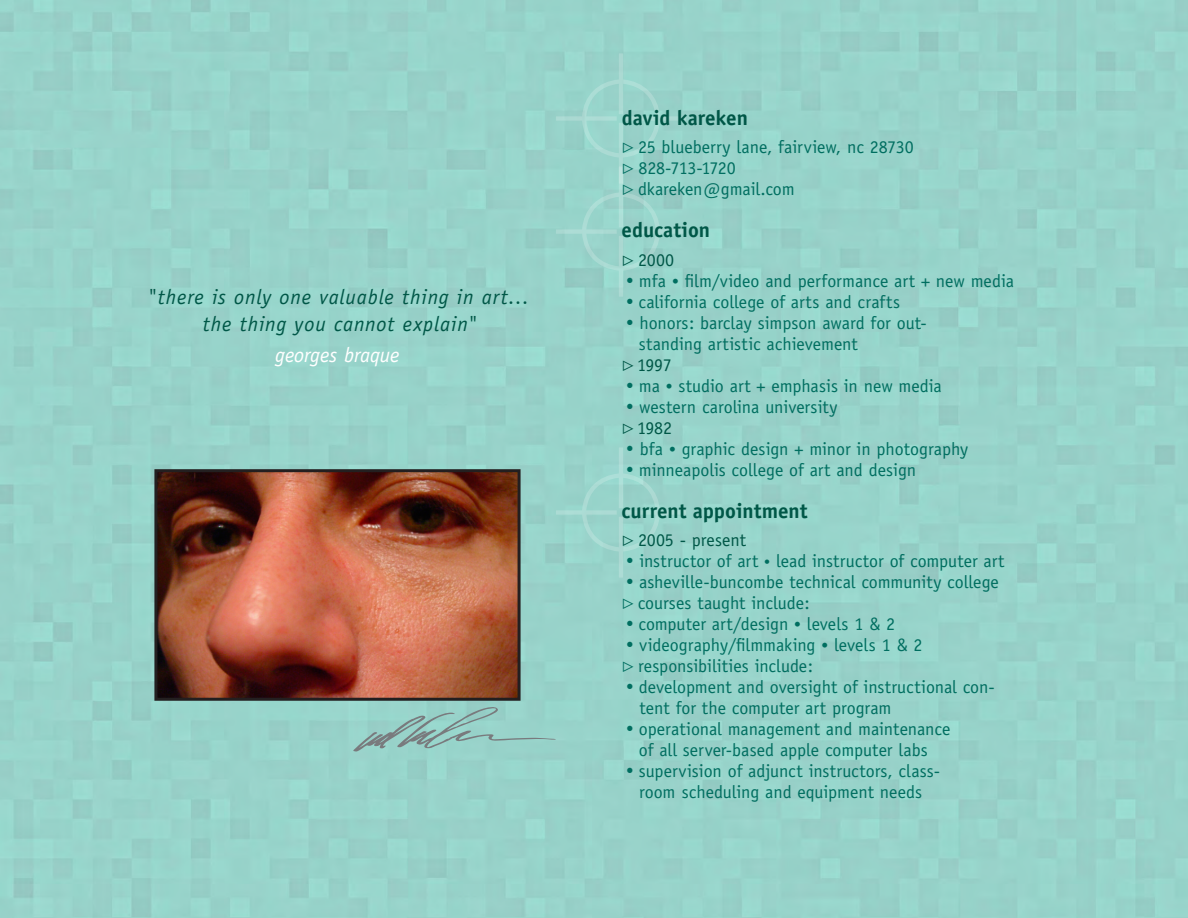
<style>
.page{position:relative;width:1188px;height:918px;background:#fff}
.page>*{position:absolute;margin:0;border:0;box-sizing:border-box;transform-origin:0 0}
.t1{font:italic 21px/27px "Officina Sans";letter-spacing:.04em;color:#005747;text-align:center}
.t2{font:700 21px "Officina Sans";color:#005747}
.t3{font:italic 21px "Officina Sans";letter-spacing:-.005em;color:#fff}
.t4{font:18px/21px "Officina Sans";letter-spacing:-.005em;color:#006e60}
.t5{font:18px "Officina Sans";letter-spacing:-.005em;color:#005747}
.s1{font-family:"Lucida Sans Unicode"}
.s2{font-size:13.5px}
.s3{font-size:12px}
</style>
<div class="page">
<img style="left:153px;top:468px;width:369px;height:234px">
<svg style="left:353px;top:705px;width:203px;height:47px"></svg>
<svg style="left:556px;top:53px;width:130px;height:251px"></svg>
<svg style="left:627px;top:319px;width:6px;height:6px"></svg>
<svg style="left:627px;top:382px;width:6px;height:6px"></svg>
<svg style="left:627px;top:403px;width:6px;height:6px"></svg>
<svg style="left:556px;top:445px;width:130px;height:139px"></svg>
<svg style="left:627px;top:621px;width:6px;height:5px"></svg>
<svg style="left:627px;top:642px;width:6px;height:5px"></svg>
<svg style="left:627px;top:684px;width:6px;height:5px"></svg>
<svg style="left:627px;top:726px;width:6px;height:5px"></svg>
<svg style="left:627px;top:768px;width:6px;height:5px"></svg>
<p class="t1" style="left:147px;top:283px;width:384px">"there is only one valuable thing in art… the thing you cannot explain"</p>
<p class="t3" style="left:275px;top:343px;width:126px">georges braque</p>
<p class="t2" style="left:622px;top:104px;width:128px">david kareken</p>
<p class="t4" style="left:621px;top:136px;width:294px"><span class="s1">▷</span>25 blueberry lane, fairview, nc 28730 <span class="s1">▷</span> 828-713-1720 <span class="s1">▷</span>dkareken@gmail.com</p>
<p class="t2" style="left:622px;top:217px;width:90px">education</p>
<p class="t5" style="left:621px;top:249px;width:55px"><span class="s1">▷</span>2000</p>
<p class="t4" style="left:639px;top:270px;width:377px">mfa <span class="s2">•</span> film/video and performance art + new media</p>
<p class="t4" style="left:639px;top:291px;width:263px">california college of arts and crafts</p>
<p class="t4" style="left:640px;top:312px;width:289px">honors: barclay simpson award for out-</p>
<p class="t4" style="left:639px;top:333px;width:220px">standing artistic achievement</p>
<p class="t5" style="left:621px;top:354px;width:52px"><span class="s1">▷</span>1997</p>
<p class="t4" style="left:639px;top:375px;width:304px">ma <span class="s2">•</span> studio art + emphasis in new media</p>
<p class="t4" style="left:639px;top:396px;width:200px">western carolina university</p>
<p class="t5" style="left:621px;top:417px;width:52px"><span class="s1">▷</span>1982</p>
<p class="t4" style="left:640px;top:438px;width:330px">bfa <span class="s2">•</span> graphic design + minor in photography</p>
<p class="t4" style="left:639px;top:459px;width:279px">minneapolis college of art and design</p>
<p class="t2" style="left:622px;top:497px;width:188px">current appointment</p>
<p class="t5" style="left:621px;top:529px;width:126px"><span class="s1">▷</span>2005 - present</p>
<p class="t4" style="left:639px;top:550px;width:367px">instructor of art <span class="s3">•</span> lead instructor of computer art</p>
<p class="t4" style="left:639px;top:571px;width:361px">asheville-buncombe technical community college</p>
<p class="t4" style="left:621px;top:592px;width:190px"><span class="s1">▷</span>courses taught include:</p>
<p class="t4" style="left:639px;top:613px;width:258px">computer art/design <span class="s2">•</span> levels 1 &amp; 2</p>
<p class="t4" style="left:639px;top:634px;width:285px">videography/filmmaking <span class="s2">•</span> levels 1 &amp; 2</p>
<p class="t4" style="left:621px;top:655px;width:194px"><span class="s1">▷</span> responsibilities include:</p>
<p class="t4" style="left:639px;top:676px;width:357px">development and oversight of instructional con-</p>
<p class="t4" style="left:640px;top:697px;width:254px">tent for the computer art program</p>
<p class="t4" style="left:639px;top:718px;width:313px">operational management and maintenance</p>
<p class="t4" style="left:639px;top:739px;width:290px">of all server-based apple computer labs</p>
<p class="t4" style="left:639px;top:761px;width:303px">supervision of adjunct instructors, class-</p>
<p class="t4" style="left:639px;top:782px;width:285px">room scheduling and equipment needs</p>
</div>
